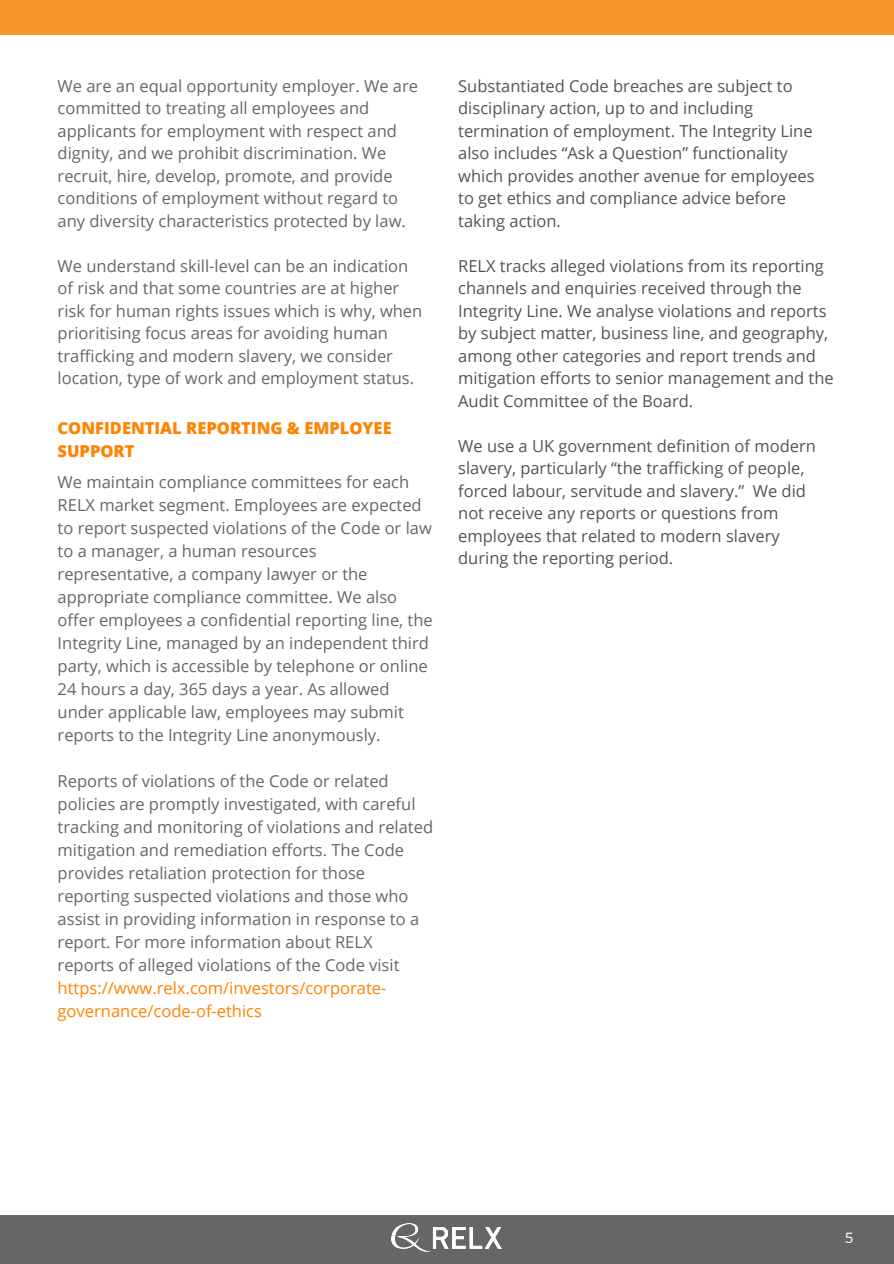
<style>
.page{position:relative;width:894px;height:1264px;background:#fff}
.page>*{position:absolute;margin:0;border:0;box-sizing:border-box;transform-origin:0 0}
.t1{font:16.5px/23px "Open Sans";color:#666}
.t2{font:16.5px/22.5px "Open Sans";color:#545454}
.t3{font:16.5px/23px "Open Sans";color:#ff8200}
.t4{font:800 16.5px/23px "Open Sans";color:#ff8200}
.t5{font:300 14.7px "Montserrat";color:#fff}
</style>
<div class="page">
<div style="left:0;top:0;width:893px;height:35px;background:#f7972a"></div>
<div style="left:0;top:1215px;width:893px;height:48px;background:#666"></div>
<img style="left:391px;top:1223px;width:110px;height:28px">
<p class="t1" style="left:58px;top:74px;width:362px;line-height:22.5px">We are an equal opportunity employer. We are committed to treating all employees and applicants for employment with respect and dignity, and we prohibit discrimination. We recruit, hire, develop, promote, and provide conditions of employment without regard to any diversity characteristics protected by law.</p>
<p class="t1" style="left:58px;top:254px;width:366px;line-height:22.5px">We understand skill-level can be an indication of risk and that some countries are at higher risk for human rights issues which is why, when prioritising focus areas for avoiding human trafficking and modern slavery, we consider location, type of work and employment status.</p>
<p class="t4" style="left:58px;top:416px;width:335px">CONFIDENTIAL REPORTING &amp; EMPLOYEE<br>SUPPORT</p>
<p class="t1" style="left:58px;top:470px;width:376px">We maintain compliance committees for each RELX market segment. Employees are expected to report suspected violations of the Code or law to a manager, a human resources representative, a company lawyer or the appropriate compliance committee. We also offer employees a confidential reporting line, the Integrity Line, managed by an independent third party, which is accessible by telephone or online 24 hours a day, 365 days a year. As allowed under applicable law, employees may submit reports to the Integrity Line anonymously.</p>
<p class="t1" style="left:58px;top:769px;width:377px">Reports of violations of the Code or related policies are promptly investigated, with careful tracking and monitoring of violations and related mitigation and remediation efforts. The Code provides retaliation protection for those reporting suspected violations and those who assist in providing information in response to a report. For more information about RELX reports of alleged violations of the Code visit</p>
<p class="t3" style="left:58px;top:976px;width:330px">https://www.relx.com/investors/corporate&shy;governance/code-of-ethics</p>
<p class="t2" style="left:458px;top:74px;width:358px">Substantiated Code breaches are subject to disciplinary action, up to and including termination of employment. The Integrity Line also includes “Ask a Question” functionality which provides another avenue for employees to get ethics and compliance advice before taking action.</p>
<p class="t2" style="left:458px;top:254px;width:377px">RELX tracks alleged violations from its reporting channels and enquiries received through the Integrity Line. We analyse violations and reports by subject matter, business line, and geography, among other categories and report trends and mitigation efforts to senior management and the Audit Committee of the Board.</p>
<p class="t2" style="left:458px;top:434px;width:359px">We use a UK government definition of modern slavery, particularly “the trafficking of people, forced labour, servitude and slavery.” We did not receive any reports or questions from employees that related to modern slavery during the reporting period.</p>
<p class="t5" style="left:844px;top:1228px;width:10px">5</p>
</div>
